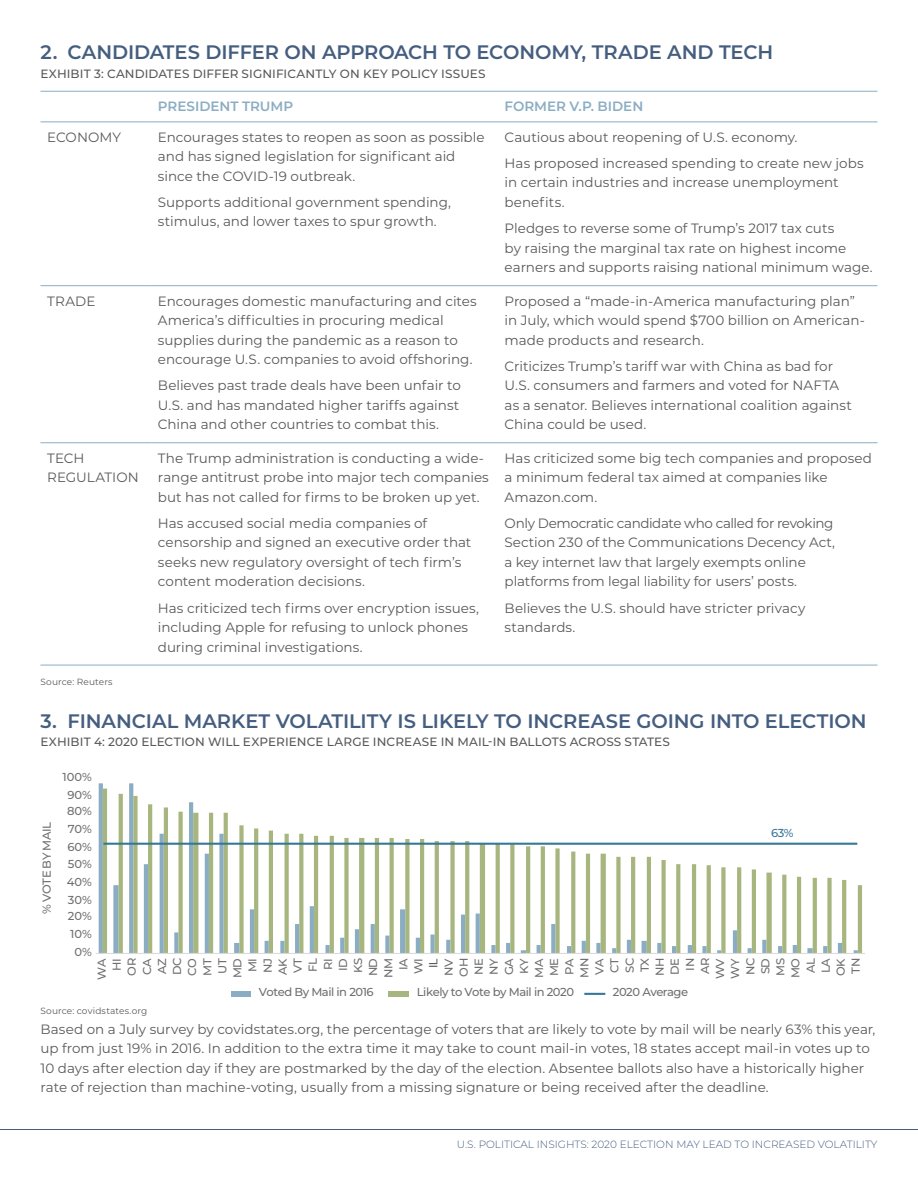
<style>
.page{position:relative;width:918px;height:1188px;background:#fff}
.page>*{position:absolute;margin:0;border:0;box-sizing:border-box;transform-origin:0 0}
.Subhead{font:600 19.5px "Montserrat";letter-spacing:-.005em;color:#455e80}
.Body{font:13.5px/19.5px "Montserrat";color:#58595b}
.Chart_headline{font:600 13.5px "Montserrat";color:#8badc3}
.t1{font:500 12px "Montserrat";letter-spacing:.01em;color:#58595b}
.t2{font:500 11.55px/15.1px "Montserrat";letter-spacing:-.04em;color:#6e6f71;text-align:right}
.t3{font:500 11.55px "Montserrat";color:#367898}
.t4{font:300 10.5px "Montserrat";color:#455e80}
.Legalese{font:9px "Montserrat";letter-spacing:.015em;color:#58595b}
.s1{font-family:"Helvetica";font-weight:400;color:#595a5a}
</style>
<div class="page">
<hr style="left:40px;top:91px;width:111px;height:1px;background:#8badc3">
<hr style="left:151px;top:91px;width:347px;height:1px;background:#8badc3">
<hr style="left:498px;top:91px;width:380px;height:1px;background:#8badc3">
<hr style="left:40px;top:121px;width:111px;height:1px;background:#8badc3">
<hr style="left:151px;top:121px;width:347px;height:1px;background:#8badc3">
<hr style="left:498px;top:121px;width:380px;height:1px;background:#8badc3">
<hr style="left:40px;top:285px;width:111px;height:1px;background:#8badc3">
<hr style="left:151px;top:285px;width:347px;height:1px;background:#8badc3">
<hr style="left:498px;top:285px;width:380px;height:1px;background:#8badc3">
<hr style="left:40px;top:442px;width:111px;height:1px;background:#8badc3">
<hr style="left:151px;top:442px;width:347px;height:1px;background:#8badc3">
<hr style="left:498px;top:442px;width:380px;height:1px;background:#8badc3">
<hr style="left:40px;top:665px;width:111px;height:1px;background:#8badc3">
<hr style="left:151px;top:665px;width:347px;height:1px;background:#8badc3">
<hr style="left:498px;top:665px;width:380px;height:1px;background:#8badc3">
<svg style="left:99px;top:783px;width:35px;height:170px"></svg>
<svg style="left:103px;top:789px;width:759px;height:164px"></svg>
<hr style="left:96px;top:953px;width:769px;height:1px;background:#dad9d9">
<hr style="left:103px;top:843px;width:754px;height:2px;background:#367898">
<div style="left:231px;top:991px;width:20px;height:5px;background:#8badc3"></div>
<div style="left:388px;top:991px;width:21px;height:5px;background:#a7b67e"></div>
<hr style="left:584px;top:993px;width:21px;height:2px;background:#367898">
<hr style="left:0;top:1129px;width:918px;height:1px;background:#455e80">
<h1 class="Subhead" style="left:40px;top:39px;width:734px">2. CANDIDATES DIFFER ON APPROACH TO ECONOMY, TRADE AND TECH</h1>
<p class="t1" style="left:40px;top:65px;width:447px">EXHIBIT 3: CANDIDATES DIFFER SIGNIFICANTLY ON KEY POLICY ISSUES</p>
<p class="Chart_headline" style="left:158px;top:97px;width:137px">PRESIDENT TRUMP</p>
<p class="Chart_headline" style="left:505px;top:97px;width:140px">FORMER V.P. BIDEN</p>
<p class="Body" style="left:47px;top:127px;width:75px">ECONOMY</p>
<p class="Body" style="left:158px;top:127px;width:328px">Encourages states to reopen as soon as possible and has signed legislation for significant aid since the COVID-19 outbreak.</p>
<p class="Body" style="left:158px;top:192px;width:295px">Supports additional government spending, stimulus, and lower taxes to spur growth.</p>
<p class="Body" style="left:505px;top:127px;width:294px">Cautious about reopening of U.S. economy.</p>
<p class="Body" style="left:505px;top:153px;width:361px">Has proposed increased spending to create new jobs in certain industries and increase unemployment benefits.</p>
<p class="Body" style="left:505px;top:218px;width:369px">Pledges to reverse some of Trump’s 2017 tax cuts<br>by raising the marginal tax rate on highest income earners and supports raising national minimum wage.</p>
<p class="Body" style="left:47px;top:290px;width:50px">TRADE</p>
<p class="Body" style="left:158px;top:290px;width:320px">Encourages domestic manufacturing and cites America’s difficulties in procuring medical supplies during the pandemic as a reason to encourage U.S. companies to avoid offshoring.</p>
<p class="Body" style="left:158px;top:375px;width:304px;text-align:justify">Believes past trade deals have been unfair to U.S. and has mandated higher tariffs against China and other countries to combat this.</p>
<p class="Body" style="left:47px;top:448px;width:93px">TECH<br>REGULATION</p>
<p class="Body" style="left:158px;top:448px;width:332px">The Trump administration is conducting a wide&shy;range antitrust probe into major tech companies but has not called for firms to be broken up yet.</p>
<p class="Body" style="left:158px;top:513px;width:315px">Has accused social media companies of censorship and signed an executive order that seeks new regulatory oversight of tech firm’s content moderation decisions.</p>
<p class="Body" style="left:158px;top:598px;width:323px">Has criticized tech firms over encryption issues, including Apple for refusing to unlock phones during criminal investigations.</p>
<p class="Body" style="left:505px;top:290px;width:362px">Proposed a “made-in-America manufacturing plan” in July, which would spend $700 billion on American&shy;made products and research.</p>
<p class="Body" style="left:505px;top:356px;width:349px">Criticizes Trump’s tariff war with China as bad for U.S. consumers and farmers and voted for NAFTA as a senator. Believes international coalition against China could be used.</p>
<p class="Body" style="left:505px;top:448px;width:369px">Has criticized some big tech companies and proposed a minimum federal tax aimed at companies like<br>Amazon.com.</p>
<p class="Body" style="left:505px;top:513px;width:332px">Only Democratic candidate who called for revoking Section 230 of the Communications Decency Act, a key internet law that largely exempts online platforms from legal liability for users’ posts.</p>
<p class="Body" style="left:505px;top:598px;width:302px">Believes the U.S. should have stricter privacy standards.</p>
<p class="Legalese" style="left:40px;top:676px;width:74px">Source: Reuters</p>
<h1 class="Subhead" style="left:40px;top:707px;width:828px">3. FINANCIAL MARKET VOLATILITY IS LIKELY TO INCREASE GOING INTO ELECTION</h1>
<p class="t1" style="left:40px;top:734px;width:631px">EXHIBIT 4: 2020 ELECTION WILL EXPERIENCE LARGE INCREASE IN MAIL-IN BALLOTS ACROSS STATES</p>
<p class="t2" style="left:63px;top:769px;width:31px">100%</p>
<p class="t2" style="left:67px;top:786px;width:26px">90%</p>
<p class="t2" style="left:39px;top:914px;width:93px;rotate:-90deg">% VOTE BY MAIL</p>
<p class="t2" style="left:67px;top:803px;width:26px">80%</p>
<p class="t2" style="left:68px;top:821px;width:26px">70%</p>
<p class="t2" style="left:67px;top:839px;width:26px">60%</p>
<p class="t2" style="left:68px;top:856px;width:26px">50%</p>
<p class="t2" style="left:67px;top:874px;width:27px">40%</p>
<p class="t2" style="left:68px;top:891px;width:26px">30%</p>
<p class="t2" style="left:68px;top:908px;width:26px">20%</p>
<p class="t2" style="left:70px;top:926px;width:23px">10%</p>
<p class="t2" style="left:75px;top:944px;width:19px">0%</p>
<p class="t3" style="left:771px;top:824px;width:24px">63%</p>
<p class="t2" style="left:94px;top:980px;width:23px;rotate:-90deg">WA<br>HI<br>OR<br>CA<br>AZ<br>DC<br>CO<br>MT<br>UT<br>MD<br>MI<br>NJ<br>AK<br>VT<br>FL<br>RI<br>ID<br>KS<br>ND<br>NM<br>IA<br>WI<br><span class="s1">IL<br></span>NV<br>OH<br>NE<br>NY<br>GA<br>KY<br>MA<br>ME<br>PA<br>MN<br>VA<br>CT<br>SC<br>TX<br>NH<br>DE<br>IN<br>AR<br>WV<br>WY<br>NC<br>SD<br>MS<br>MO<br>AL<br>LA<br>OK<br>TN</p>
<p class="t2" style="left:259px;top:984px;width:116px">Voted By Mail in 2016</p>
<p class="t2" style="left:417px;top:984px;width:159px">Likely to Vote by Mail in 2020</p>
<p class="t2" style="left:613px;top:984px;width:77px">2020 Average</p>
<p class="Legalese" style="left:40px;top:1005px;width:108px">Source: covidstates.org</p>
<p class="Body" style="left:40px;top:1019px;width:836px">Based on a July survey by covidstates.org, the percentage of voters that are likely to vote by mail will be nearly 63% this year, up from just 19% in 2016. In addition to the extra time it may take to count mail-in votes, 18 states accept mail-in votes up to 10 days after election day if they are postmarked by the day of the election. Absentee ballots also have a historically higher rate of rejection than machine-voting, usually from a missing signature or being received after the deadline.</p>
<p class="t4" style="left:457px;top:1137px;width:422px">U.S. POLITICAL INSIGHTS: 2020 ELECTION MAY LEAD TO INCREASED VOLATILITY</p>
</div>
